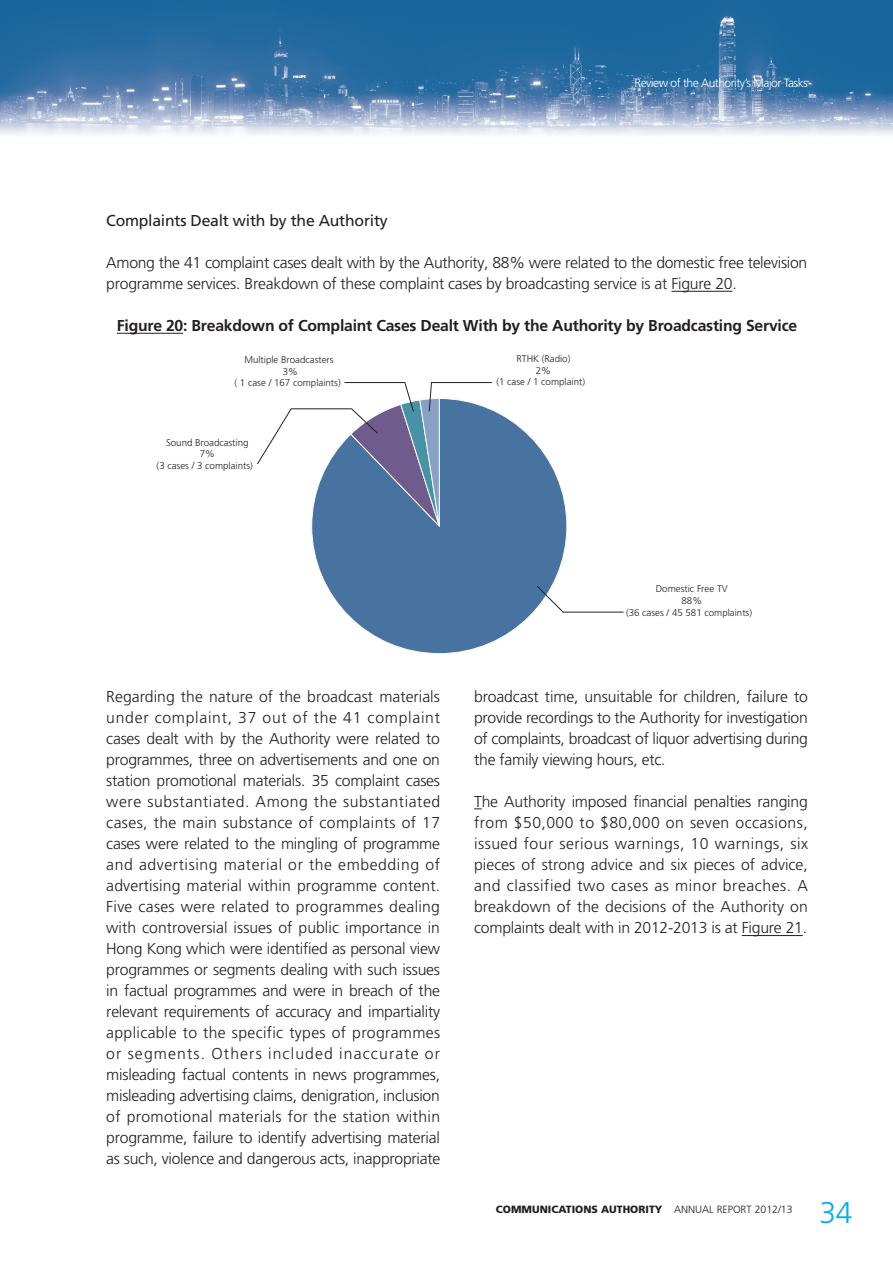
<style>
.page{position:relative;width:893px;height:1263px;background:#fff}
.page>*{position:absolute;margin:0;border:0;box-sizing:border-box;transform-origin:0 0}
.t1{font:300 30px "Frutiger";color:#00aeef}
.t2{font:300 15.75px/21px "Frutiger";letter-spacing:-.015em;color:#231f20;text-align:justify}
.t3{font:700 15.75px "Frutiger";letter-spacing:-.015em;color:#231f20}
.t4{font:15.75px "Frutiger";letter-spacing:-.015em;color:#231f20}
.t5{font:300 12px "Frutiger";letter-spacing:-.04em;color:#fff}
.t6{font:900 10.5px "Frutiger";color:#231f20}
.t7{font:300 9.75px/11.7px "Frutiger";color:#231f20;text-align:center}
.s1{font-weight:300}
</style>
<div class="page">
<img style="left:0;top:0;width:893px;height:292px">
<hr style="left:671px;top:291px;width:61px;height:1px;background:#231f20">
<hr style="left:117px;top:333px;width:66px;height:1px;background:#231f20">
<hr style="left:742px;top:935px;width:61px;height:1px;background:#231f20">
<svg style="left:346px;top:613px;width:187px;height:41px"></svg>
<svg style="left:257px;top:382px;width:367px;height:231px"></svg>
<p class="t5" style="left:634px;top:76px;width:175px">Review of the Authority’s Major Tasks</p>
<p class="t4" style="left:106px;top:211px;width:283px">Complaints Dealt with by the Authority</p>
<p class="t2" style="left:106px;top:252px;width:702px">Among the 41 complaint cases dealt with by the Authority, 88% were related to the domestic free television programme services. Breakdown of these complaint cases by broadcasting service is at Figure 20.</p>
<p class="t3" style="left:117px;top:316px;width:682px">Figure 20: Breakdown of Complaint Cases Dealt With by the Authority by Broadcasting Service</p>
<p class="t7" style="left:244px;top:354px;width:91px">Multiple Broadcasters</p>
<p class="t7" style="left:516px;top:353px;width:56px">RTHK (Radio)</p>
<p class="t7" style="left:283px;top:366px;width:17px">3%</p>
<p class="t7" style="left:536px;top:365px;width:17px">2%</p>
<p class="t7" style="left:235px;top:377px;width:108px">( 1 case / 167 complaints)</p>
<p class="t7" style="left:496px;top:376px;width:90px">(1 case / 1 complaint)</p>
<p class="t7" style="left:157px;top:437px;width:98px">Sound Broadcasting<br>7%<br>(3 cases / 3 complaints)</p>
<p class="t7" style="left:626px;top:583px;width:127px">Domestic Free TV<br>88%<br>(36 cases / 45 581 complaints)</p>
<p class="t2" style="left:106px;top:686px;width:335px">Regarding the nature of the broadcast materials under complaint, 37 out of the 41 complaint cases dealt with by the Authority were related to programmes, three on advertisements and one on station promotional materials. 35 complaint cases were substantiated. Among the substantiated cases, the main substance of complaints of 17 cases were related to the mingling of programme and advertising material or the embedding of advertising material within programme content.<br>Five cases were related to programmes dealing with controversial issues of public importance in Hong Kong which were identified as personal view programmes or segments dealing with such issues in factual programmes and were in breach of the relevant requirements of accuracy and impartiality applicable to the specific types of programmes or segments. Others included inaccurate or misleading factual contents in news programmes, misleading advertising claims, denigration, inclusion of promotional materials for the station within programme, failure to identify advertising material as such, violence and dangerous acts, inappropriate</p>
<p class="t2" style="left:474px;top:686px;width:335px">broadcast time, unsuitable for children, failure to provide recordings to the Authority for investigation of complaints, broadcast of liquor advertising during the family viewing hours, etc.</p>
<p class="t2" style="left:474px;top:791px;width:335px">The Authority imposed financial penalties ranging from $50,000 to $80,000 on seven occasions, issued four serious warnings, 10 warnings, six pieces of strong advice and six pieces of advice, and classified two cases as minor breaches. A breakdown of the decisions of the Authority on complaints dealt with in 2012-2013 is at Figure 21.</p>
<p class="t6" style="left:496px;top:1203px;width:298px">COMMUNICATIONS AUTHORITY <span class="s1">ANNUAL REPORT 2012/13</span></p>
<h1 class="t1" style="left:820px;top:1195px;width:34px">34</h1>
</div>
